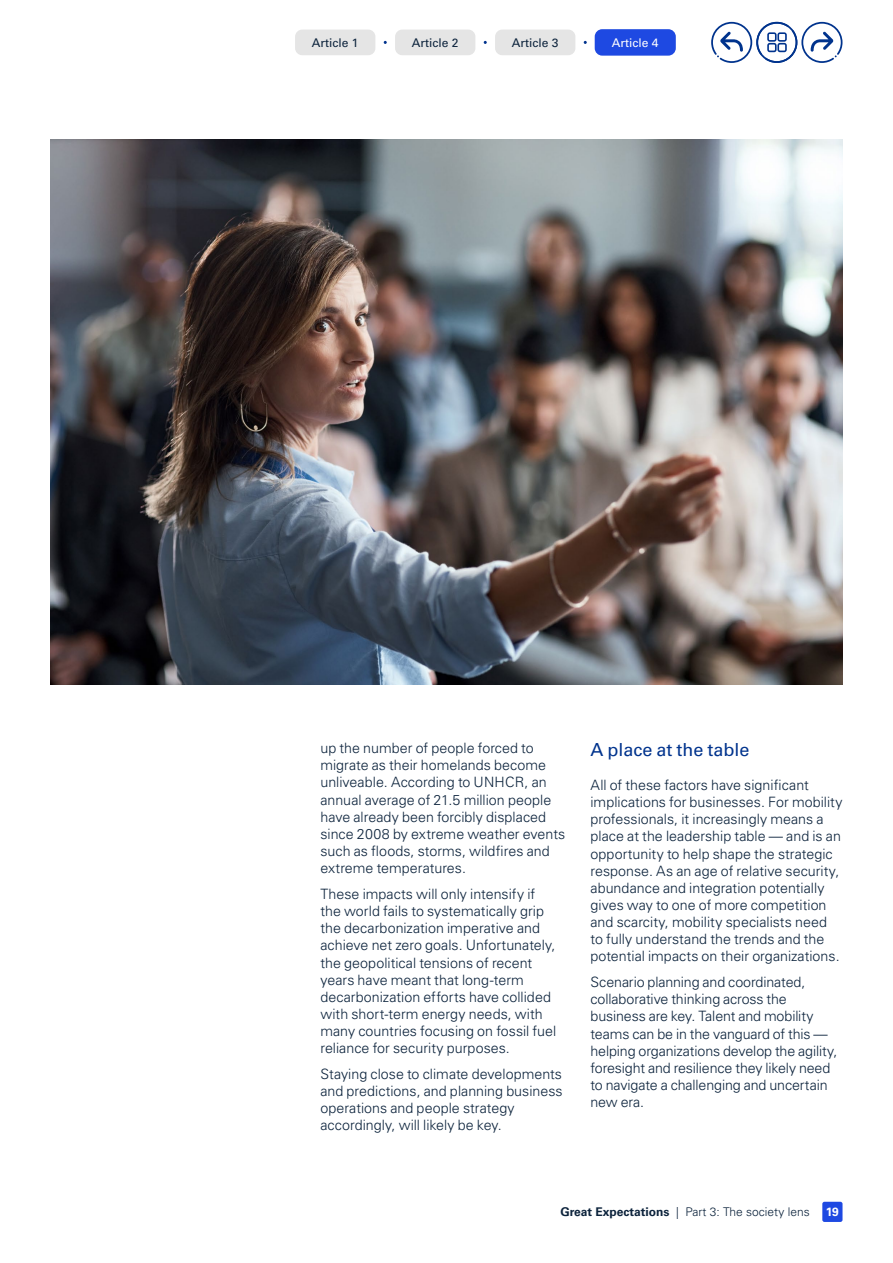
<style>
.page{position:relative;width:893px;height:1263px;background:#fff}
.page>*{position:absolute;margin:0;border:0;box-sizing:border-box;transform-origin:0 0}
.t1{font:18px "Univers LT Std";color:#00338d}
.t2{font:300 14.25px/17.1px "Univers LT Std";color:#0c233c}
.t3{font:300 12px "Univers LT Std";color:#0c233c}
.t4{font:12px "Univers LT Std";color:#0c233c}
.t5{font:12px "Univers LT Std";color:#fff}
.t6{font:700 12px "Univers LT Std";color:#fff}
.s1{font-weight:700}
</style>
<div class="page">
<img style="left:50px;top:139px;width:792px;height:546px">
<div style="left:822px;top:1202px;width:20px;height:20px;background:#1e49e2;border-radius:2px"></div>
<div style="left:296px;top:30px;width:79px;height:24px;background:#e5e5e5;border-radius:6px"></div>
<div style="left:295px;top:30px;width:80px;height:25px;border:2px solid #e5e5e5;border-radius:6px"></div>
<div style="left:396px;top:30px;width:79px;height:24px;background:#e5e5e5;border-radius:6px"></div>
<div style="left:395px;top:30px;width:80px;height:25px;border:2px solid #e5e5e5;border-radius:6px"></div>
<div style="left:496px;top:30px;width:79px;height:24px;background:#e5e5e5;border-radius:6px"></div>
<div style="left:495px;top:30px;width:80px;height:25px;border:2px solid #e5e5e5;border-radius:6px"></div>
<svg style="left:711px;top:22px;width:131px;height:41px"></svg>
<div style="left:596px;top:30px;width:79px;height:24px;background:#1e49e2;border-radius:6px"></div>
<div style="left:595px;top:29px;width:81px;height:27px;border:2px solid #1e49e2;border-radius:6px"></div>
<p class="t4" style="left:312px;top:35px;width:48px">Article 1</p>
<p class="t4" style="left:412px;top:35px;width:48px">Article 2</p>
<p class="t4" style="left:512px;top:35px;width:48px">Article 3</p>
<p class="t5" style="left:612px;top:35px;width:48px">Article 4</p>
<p class="t2" style="left:320px;top:740px;width:246px">up the number of people forced to migrate as their homelands become unliveable. According to UNHCR, an annual average of 21.5 million people have already been forcibly displaced since 2008 by extreme weather events such as floods, storms, wildfires and extreme temperatures.</p>
<p class="t2" style="left:320px;top:885px;width:237px">These impacts will only intensify if the world fails to systematically grip the decarbonization imperative and achieve net zero goals. Unfortunately, the geopolitical tensions of recent years have meant that long-term decarbonization efforts have collided with short-term energy needs, with many countries focusing on fossil fuel reliance for security purposes.</p>
<p class="t2" style="left:320px;top:1065px;width:244px">Staying close to climate developments and predictions, and planning business operations and people strategy accordingly, will likely be key.</p>
<p class="t1" style="left:590px;top:739px;width:161px">A place at the table</p>
<p class="t2" style="left:590px;top:776px;width:254px">All of these factors have significant implications for businesses. For mobility professionals, it increasingly means a place at the leadership table — and is an opportunity to help shape the strategic response. As an age of relative security, abundance and integration potentially gives way to one of more competition and scarcity, mobility specialists need to fully understand the trends and the potential impacts on their organizations.</p>
<p class="t2" style="left:590px;top:974px;width:248px">Scenario planning and coordinated, collaborative thinking across the business are key. Talent and mobility teams can be in the vanguard of this — helping organizations develop the agility, foresight and resilience they likely need to navigate a challenging and uncertain new era.</p>
<p class="t3" style="left:560px;top:1205px;width:251px"><span class="s1">Great Expectations</span> | Part 3: The society lens</p>
<p class="t6" style="left:826px;top:1205px;width:15px">19</p>
</div>
